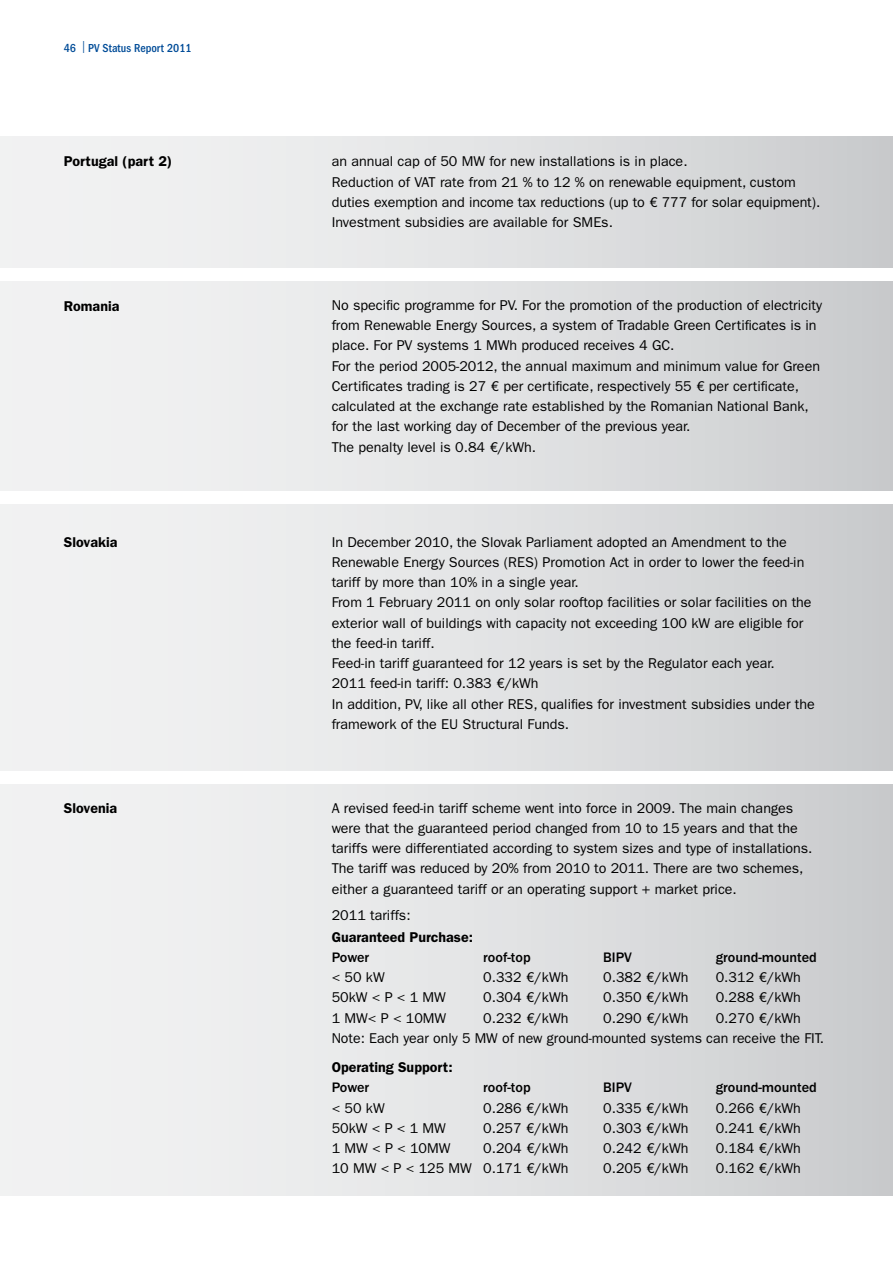
<style>
.page{position:relative;width:893px;height:1263px;background:#fff}
.page>*{position:absolute;margin:0;border:0;box-sizing:border-box;transform-origin:0 0}
.t1{font:14.25px/20.2px "Franklin Gothic LT";color:#000}
.t2{font:600 14.25px "Franklin Gothic LT";color:#000}
.t3{font:500 14.25px "Franklin Gothic LT";color:#000}
.t4{font:500 condensed 12px "Franklin Gothic LT";color:#004c98}
.s1{font-weight:400;font-stretch:normal}
</style>
<div class="page">
<div style="left:0;top:136px;width:893px;height:1059px;background:linear-gradient(to right,#f7f8f8,#cdced0)"></div>
<div style="left:0;top:491px;width:893px;height:13px;background:#fff"></div>
<div style="left:0;top:268px;width:893px;height:13px;background:#fff"></div>
<div style="left:0;top:771px;width:893px;height:13px;background:#fff"></div>
<p class="t4" style="left:64px;top:41px;width:129px">46 <span class="s1">|</span> PV Status Report 2011</p>
<p class="t2" style="left:64px;top:153px;width:110px">Portugal (part 2)</p>
<p class="t1" style="left:332px;top:151px;width:490px">an annual cap of 50 MW for new installations is in place.<br>Reduction of VAT rate from 21 % to 12 % on renewable equipment, custom duties exemption and income tax reductions (up to € 777 for solar equipment).<br>Investment subsidies are available for SMEs.</p>
<p class="t2" style="left:64px;top:297px;width:57px">Romania</p>
<p class="t1" style="left:332px;top:295px;width:492px">No specific programme for PV. For the promotion of the production of electricity from Renewable Energy Sources, a system of Tradable Green Certificates is in place. For PV systems 1 MWh produced receives 4 GC.<br>For the period 2005-2012, the annual maximum and minimum value for Green Certificates trading is 27 € per certificate, respectively 55 € per certificate, calculated at the exchange rate established by the Romanian National Bank, for the last working day of December of the previous year.<br>The penalty level is 0.84 €/kWh.</p>
<p class="t2" style="left:64px;top:534px;width:55px">Slovakia</p>
<p class="t1" style="left:332px;top:532px;width:485px">In December 2010, the Slovak Parliament adopted an Amendment to the Renewable Energy Sources (RES) Promotion Act in order to lower the feed-in tariff by more than 10% in a single year.<br>From 1 February 2011 on only solar rooftop facilities or solar facilities on the exterior wall of buildings with capacity not exceeding 100 kW are eligible for the feed-in tariff.<br>Feed-in tariff guaranteed for 12 years is set by the Regulator each year.<br>2011 feed-in tariff: 0.383 €/kWh<br>In addition, PV, like all other RES, qualifies for investment subsidies under the framework of the EU Structural Funds.</p>
<p class="t2" style="left:64px;top:800px;width:55px">Slovenia</p>
<p class="t1" style="left:332px;top:798px;width:482px">A revised feed-in tariff scheme went into force in 2009. The main changes were that the guaranteed period changed from 10 to 15 years and that the tariffs were differentiated according to system sizes and type of installations.<br>The tariff was reduced by 20% from 2010 to 2011. There are two schemes, either a guaranteed tariff or an operating support + market price.</p>
<p class="t1" style="left:332px;top:905px;width:80px">2011 tariffs:</p>
<p class="t2" style="left:332px;top:928px;width:143px">Guaranteed Purchase:</p>
<p class="t3" style="left:332px;top:949px;width:39px">Power</p>
<p class="t3" style="left:483px;top:949px;width:49px">roof-top</p>
<p class="t3" style="left:603px;top:949px;width:30px">BIPV</p>
<p class="t3" style="left:716px;top:949px;width:103px">ground-mounted</p>
<p class="t1" style="left:332px;top:967px;width:55px">&lt; 50 kW</p>
<p class="t1" style="left:483px;top:967px;width:87px">0.332 €/kWh</p>
<p class="t1" style="left:603px;top:967px;width:87px">0.382 €/kWh</p>
<p class="t1" style="left:716px;top:967px;width:87px">0.312 €/kWh</p>
<p class="t1" style="left:332px;top:987px;width:116px">50kW &lt; P &lt; 1 MW</p>
<p class="t1" style="left:483px;top:987px;width:87px">0.304 €/kWh</p>
<p class="t1" style="left:603px;top:987px;width:87px">0.350 €/kWh</p>
<p class="t1" style="left:716px;top:987px;width:87px">0.288 €/kWh</p>
<p class="t1" style="left:332px;top:1008px;width:116px">1 MW&lt; P &lt; 10MW</p>
<p class="t1" style="left:483px;top:1008px;width:87px">0.232 €/kWh</p>
<p class="t1" style="left:603px;top:1008px;width:87px">0.290 €/kWh</p>
<p class="t1" style="left:332px;top:1008px;width:494px;text-indent:384px">0.270 €/kWh<br>Note: Each year only 5 MW of new ground-mounted systems can receive the FIT.</p>
<p class="t2" style="left:332px;top:1059px;width:122px">Operating Support:</p>
<p class="t3" style="left:332px;top:1080px;width:39px">Power</p>
<p class="t3" style="left:483px;top:1080px;width:49px">roof-top</p>
<p class="t3" style="left:603px;top:1080px;width:30px">BIPV</p>
<p class="t3" style="left:716px;top:1080px;width:103px">ground-mounted</p>
<p class="t1" style="left:332px;top:1098px;width:55px">&lt; 50 kW</p>
<p class="t1" style="left:483px;top:1098px;width:87px">0.286 €/kWh</p>
<p class="t1" style="left:603px;top:1098px;width:87px">0.335 €/kWh</p>
<p class="t1" style="left:716px;top:1098px;width:87px">0.266 €/kWh</p>
<p class="t1" style="left:332px;top:1118px;width:116px">50kW &lt; P &lt; 1 MW</p>
<p class="t1" style="left:483px;top:1118px;width:87px">0.257 €/kWh</p>
<p class="t1" style="left:603px;top:1118px;width:87px">0.303 €/kWh</p>
<p class="t1" style="left:716px;top:1118px;width:87px">0.241 €/kWh</p>
<p class="t1" style="left:332px;top:1138px;width:120px">1 MW &lt; P &lt; 10MW</p>
<p class="t1" style="left:483px;top:1138px;width:87px">0.204 €/kWh</p>
<p class="t1" style="left:603px;top:1138px;width:87px">0.242 €/kWh</p>
<p class="t1" style="left:716px;top:1138px;width:87px">0.184 €/kWh</p>
<p class="t1" style="left:332px;top:1158px;width:238px">10 MW &lt; P &lt; 125 MW 0.171 €/kWh</p>
<p class="t1" style="left:603px;top:1158px;width:87px">0.205 €/kWh</p>
<p class="t1" style="left:716px;top:1158px;width:87px">0.162 €/kWh</p>
</div>
